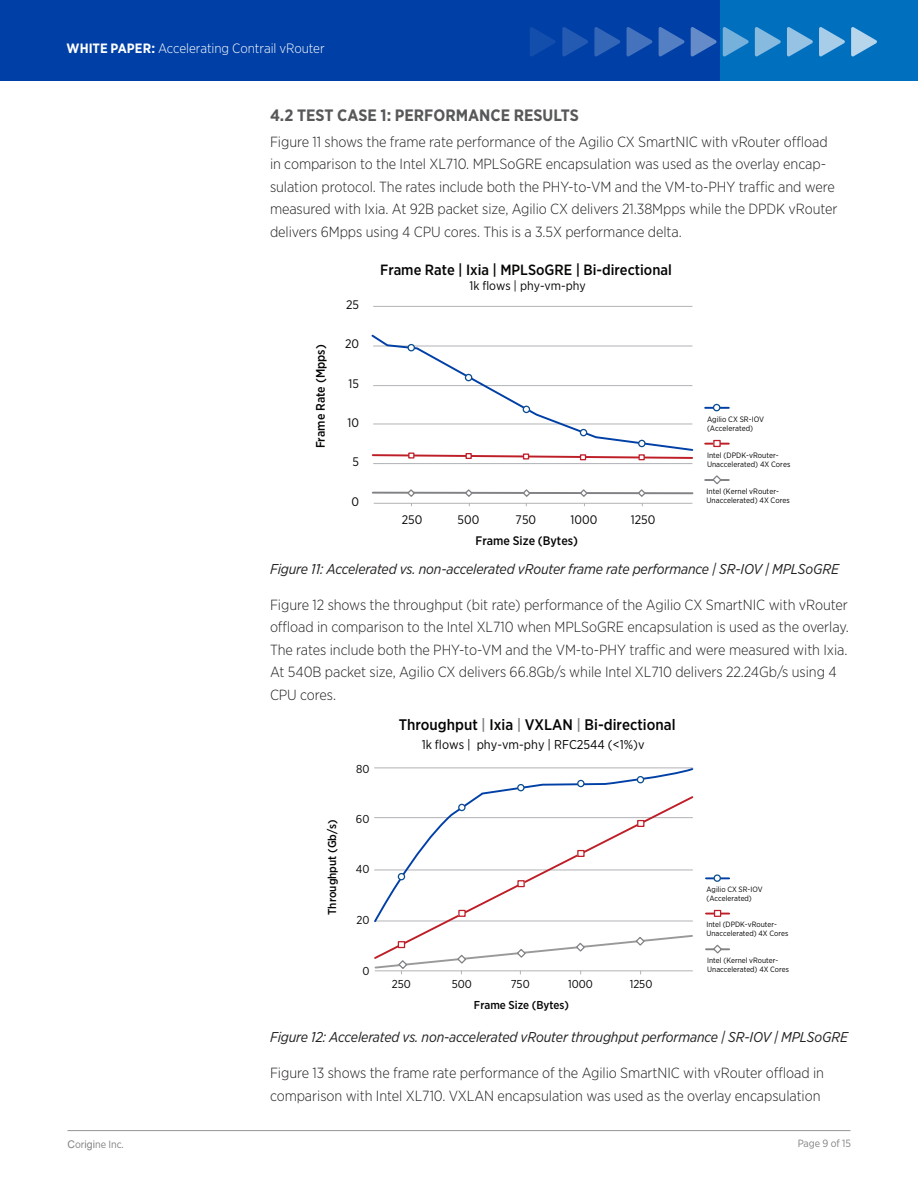
<style>
.page{position:relative;width:918px;height:1188px;background:#fff}
.page>*{position:absolute;margin:0;border:0;box-sizing:border-box;transform-origin:0 0}
._01_Heading_2{font:700 16.5px "Gotham Narrow";color:#57585a}
.t1{font:500 15.3px "Gotham Narrow";color:#050504}
.t2{font:500 14.85px "Gotham Narrow";color:#050504}
._01_Body{font:300 14.7px/22.5px "Gotham Narrow";letter-spacing:-.005em;color:#231f20}
._03_Figure_Caption{font:italic 14.25px "Gotham Narrow";letter-spacing:-.01em;color:#231f20}
.t3{font:300 13.5px "Gotham Narrow";letter-spacing:-.005em;color:#fff}
.t4{font:12.75px "Gotham Narrow";color:#050504}
.t5{font:12.45px "Gotham Narrow";color:#050504}
.t6{font:500 12.45px "Gotham Narrow";color:#050504}
.t7{font:500 11.55px "Gotham Narrow";color:#050504}
.t8{font:11.55px "Gotham Narrow";color:#050504}
.t9{font:10.5px "Gotham Narrow";letter-spacing:-.005em;color:#818284}
.t10{font:10.5px "Gotham Narrow";letter-spacing:-.005em;color:#808285}
.t11{font:7.8px/9.3px "Gotham Narrow";color:#050504}
.t12{font:7.65px/9.1px "Gotham Narrow";color:#050504}
.s1{font-weight:700}
.s2{color:#808180}
.s3{font-family:"Arial"}
</style>
<div class="page">
<div style="left:719px;top:0;width:199px;height:81px;background:#006fbd"></div>
<div style="left:0;top:0;width:719px;height:81px;background:#0040a6"></div>
<svg style="left:851px;top:27px;width:26px;height:29px"></svg>
<svg style="left:819px;top:27px;width:26px;height:29px"></svg>
<svg style="left:787px;top:27px;width:26px;height:29px"></svg>
<svg style="left:755px;top:27px;width:26px;height:29px"></svg>
<svg style="left:723px;top:27px;width:26px;height:29px"></svg>
<svg style="left:691px;top:27px;width:26px;height:29px"></svg>
<svg style="left:659px;top:27px;width:25px;height:29px"></svg>
<svg style="left:627px;top:27px;width:25px;height:29px"></svg>
<svg style="left:594px;top:27px;width:26px;height:29px"></svg>
<svg style="left:562px;top:27px;width:26px;height:29px"></svg>
<svg style="left:530px;top:27px;width:25px;height:29px"></svg>
<hr style="left:68px;top:1130px;width:782px;height:1px;background:#939598">
<hr style="left:373px;top:463px;width:319px;height:1px;background:#b2b3b7">
<hr style="left:373px;top:306px;width:319px;height:1px;background:#b2b3b7">
<svg style="left:372px;top:489px;width:322px;height:17px"></svg>
<svg style="left:371px;top:334px;width:323px;height:126px"></svg>
<div style="left:408px;top:344px;width:7px;height:7px;border:1px solid #0b4d90;border-radius:50%"></div>
<div style="left:465px;top:374px;width:7px;height:7px;background:#fff;border-radius:50%"></div>
<div style="left:465px;top:374px;width:7px;height:7px;border:1px solid #0b4d90;border-radius:50%"></div>
<div style="left:523px;top:406px;width:7px;height:6px;background:#fff;border-radius:50%"></div>
<div style="left:523px;top:406px;width:7px;height:7px;border:1px solid #0b4d90;border-radius:50%"></div>
<div style="left:580px;top:429px;width:7px;height:7px;background:#fff;border-radius:50%"></div>
<div style="left:580px;top:429px;width:7px;height:7px;border:1px solid #0b4d90;border-radius:50%"></div>
<div style="left:639px;top:440px;width:6px;height:7px;background:#fff;border-radius:50%"></div>
<div style="left:638px;top:440px;width:8px;height:7px;border:1px solid #0b4d90;border-radius:50%"></div>
<hr style="left:705px;top:407px;width:24px;height:2px;background:#0040a6">
<hr style="left:705px;top:479px;width:24px;height:2px;background:#808285">
<hr style="left:705px;top:443px;width:24px;height:2px;background:#be1e27">
<div style="left:713px;top:440px;width:8px;height:7px;border:1px solid #be1e27"></div>
<svg style="left:713px;top:475px;width:8px;height:10px"></svg>
<div style="left:714px;top:404px;width:6px;height:7px;background:#fff;border-radius:50%"></div>
<div style="left:713px;top:404px;width:7px;height:7px;border:1px solid #0b4d90;border-radius:50%"></div>
<svg style="left:374px;top:767px;width:320px;height:28px"></svg>
<svg style="left:374px;top:795px;width:320px;height:139px"></svg>
<hr style="left:706px;top:877px;width:23px;height:2px;background:#0040a6">
<hr style="left:706px;top:948px;width:23px;height:2px;background:#808285">
<hr style="left:706px;top:913px;width:23px;height:2px;background:#be1e27">
<div style="left:714px;top:910px;width:7px;height:7px;border:1px solid #be1e27"></div>
<div style="left:637px;top:820px;width:7px;height:7px;border:1px solid #be1e27"></div>
<svg style="left:460px;top:912px;width:4px;height:3px"></svg>
<div style="left:458px;top:910px;width:8px;height:7px;border:1px solid #be1e27"></div>
<svg style="left:519px;top:882px;width:4px;height:3px"></svg>
<div style="left:517px;top:880px;width:8px;height:7px;border:1px solid #be1e27"></div>
<svg style="left:579px;top:852px;width:4px;height:3px"></svg>
<div style="left:577px;top:850px;width:8px;height:7px;border:1px solid #be1e27"></div>
<svg style="left:712px;top:944px;width:11px;height:10px"></svg>
<svg style="left:374px;top:934px;width:319px;height:40px"></svg>
<div style="left:714px;top:874px;width:7px;height:8px;border:1px solid #0b4d90;border-radius:50%"></div>
<div style="left:398px;top:874px;width:7px;height:6px;background:#fff;border-radius:50%"></div>
<div style="left:398px;top:873px;width:7px;height:7px;border:1px solid #0b4d90;border-radius:50%"></div>
<div style="left:459px;top:804px;width:6px;height:7px;background:#fff;border-radius:50%"></div>
<div style="left:458px;top:804px;width:8px;height:7px;border:1px solid #0b4d90;border-radius:50%"></div>
<svg style="left:518px;top:786px;width:6px;height:5px"></svg>
<div style="left:517px;top:784px;width:8px;height:7px;border:1px solid #0b4d90;border-radius:50%"></div>
<div style="left:578px;top:780px;width:6px;height:7px;background:#fff;border-radius:50%"></div>
<div style="left:577px;top:780px;width:8px;height:7px;border:1px solid #0b4d90;border-radius:50%"></div>
<div style="left:637px;top:777px;width:7px;height:6px;background:#fff;border-radius:50%"></div>
<div style="left:637px;top:776px;width:7px;height:7px;border:1px solid #0b4d90;border-radius:50%"></div>
<p class="t3" style="left:67px;top:40px;width:260px"><span class="s1">WHITE PAPER:</span> Accelerating Contrail vRouter</p>
<p class="_01_Heading_2" style="left:270px;top:105px;width:310px">4.2 TEST CASE 1: PERFORMANCE RESULTS</p>
<p class="_01_Body" style="left:270px;top:130px;width:569px">Figure 11 shows the frame rate performance of the Agilio CX SmartNIC with vRouter offload in comparison to the Intel XL710. MPLSoGRE encapsulation was used as the overlay encap&shy;sulation protocol. The rates include both the PHY-to-VM and the VM-to-PHY traffic and were measured with Ixia. At 92B packet size, Agilio CX delivers 21.38Mpps while the DPDK vRouter delivers 6Mpps using 4 CPU cores. This is a 3.5X performance delta.</p>
<p class="t6" style="left:313px;top:448px;width:105px;rotate:-90deg">Frame Rate (Mpps)</p>
<p class="t5" style="left:346px;top:297px;width:14px">25</p>
<p class="t5" style="left:345px;top:336px;width:16px">20</p>
<p class="t5" style="left:349px;top:375px;width:12px">15</p>
<p class="t5" style="left:348px;top:415px;width:13px">10</p>
<p class="t5" style="left:353px;top:454px;width:8px">5</p>
<p class="t5" style="left:352px;top:494px;width:9px">0</p>
<p class="t2" style="left:380px;top:260px;width:293px">Frame Rate | Ixia | MPLSoGRE | Bi-directional</p>
<p class="t5" style="left:470px;top:278px;width:118px">1k flows | phy-vm-phy</p>
<p class="t5" style="left:402px;top:511px;width:22px">250</p>
<p class="t5" style="left:458px;top:511px;width:23px">500</p>
<p class="t5" style="left:516px;top:511px;width:22px">750</p>
<p class="t5" style="left:571px;top:511px;width:28px">1000</p>
<p class="t5" style="left:631px;top:511px;width:26px">1250</p>
<p class="t6" style="left:476px;top:532px;width:104px">Frame Size (Bytes)</p>
<p class="t11" style="left:707px;top:414px;width:59px">Agilio CX SR-IOV (Accelerated)</p>
<p class="t11" style="left:707px;top:450px;width:85px">Intel (DPDK-vRouter-<br>Unaccelerated) 4X Cores</p>
<p class="t11" style="left:706px;top:486px;width:85px">Intel (Kernel vRouter-<br>Unaccelerated) 4X Cores</p>
<p class="_03_Figure_Caption" style="left:270px;top:560px;width:570px">Figure 11: Accelerated vs. non-accelerated vRouter frame rate performance | SR-IOV | MPLSoGRE</p>
<p class="_01_Body" style="left:270px;top:593px;width:580px">Figure 12 shows the throughput (bit rate) performance of the Agilio CX SmartNIC with vRouter offload in comparison to the Intel XL710 when MPLSoGRE encapsulation is used as the overlay.<br>The rates include both the PHY-to-VM and the VM-to-PHY traffic and were measured with Ixia.<br>At 540B packet size, Agilio CX delivers 66.8Gb/s while Intel XL710 delivers 22.24Gb/s using 4<br>CPU cores.</p>
<p class="t7" style="left:325px;top:915px;width:97px;rotate:-90deg">Throughput (Gb/s)</p>
<p class="t8" style="left:356px;top:762px;width:15px">80</p>
<p class="t8" style="left:356px;top:811px;width:15px">60</p>
<p class="t8" style="left:356px;top:862px;width:15px">40</p>
<p class="t8" style="left:356px;top:913px;width:15px">20</p>
<p class="t8" style="left:362px;top:964px;width:9px">0</p>
<p class="t1" style="left:399px;top:715px;width:278px">Throughput <span class="s2">|</span> Ixia <span class="s2">|</span> VXLAN <span class="s2">|</span> Bi-directional</p>
<p class="t4" style="left:422px;top:736px;width:224px">1k flows | phy-vm-phy | RFC2544 (&lt;1%)v</p>
<p class="t8" style="left:392px;top:977px;width:21px">250</p>
<p class="t8" style="left:452px;top:977px;width:22px">500</p>
<p class="t8" style="left:511px;top:977px;width:21px">750</p>
<p class="t8" style="left:568px;top:977px;width:26px">1000</p>
<p class="t8" style="left:630px;top:977px;width:24px">1250</p>
<p class="t7" style="left:474px;top:998px;width:97px">Frame Size (Bytes)</p>
<p class="t12" style="left:706px;top:884px;width:58px">Agilio CX SR-IOV (Accelerated)</p>
<p class="t12" style="left:706px;top:920px;width:83px">Intel (DPDK-vRouter-<br>Unaccelerated) 4X Cores</p>
<p class="t12" style="left:707px;top:955px;width:83px">Intel (Kernel vRouter-<br>Unaccelerated) 4X Cores</p>
<p class="_03_Figure_Caption" style="left:270px;top:1028px;width:579px">Figure 12: Accelerated vs. non-accelerated vRouter throughput performance | SR-IOV | MPLSoGRE</p>
<p class="_01_Body" style="left:270px;top:1062px;width:556px">Figure 13 shows the frame rate performance of the Agilio SmartNIC with vRouter offload in comparison with Intel XL710. VXLAN encapsulation was used as the overlay encapsulation</p>
<p class="t9" style="left:68px;top:1137px;width:58px"><span class="s3">C</span>or<span class="s3">igi</span>ne Inc.</p>
<p class="t10" style="left:798px;top:1137px;width:55px">Page 9 of 15</p>
</div>
